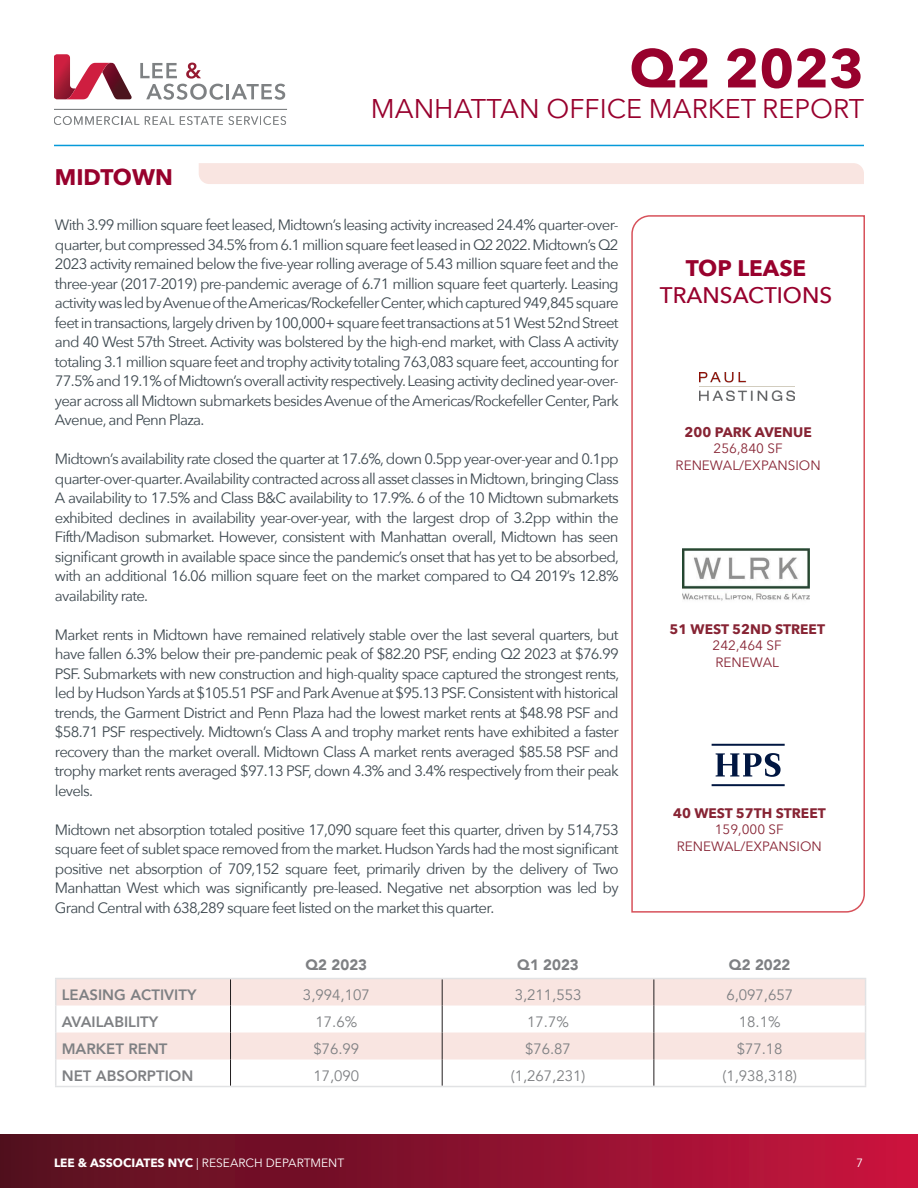
<style>
.page{position:relative;width:918px;height:1188px;background:#fff}
.page>*{position:absolute;margin:0;border:0;box-sizing:border-box;transform-origin:0 0}
.Doc_Title_2{font:700 54px "Avenir Next";color:#98012d}
.Doc_Title_2-2{font:27px "Avenir Next";color:#98012d}
.Body_Copy{font:500 22.5px/27px "Avenir Next";color:#98012d;text-align:center}
.Body_Copy-2{font:700 22.5px "Avenir Next";color:#98012d}
.Body_Copy-3{font:15px/19.5px "Avenir Next";letter-spacing:-.05em;color:#3e4950;text-align:justify}
.t1{font:15px "Avenir";color:#7e8083}
.t2{font:800 15px "Avenir";color:#7e8083}
.t3{font:900 15px "Avenir";color:#7e8083}
.t4{font:700 13.8px "Avenir Next";color:#872434}
.t5{font:13.5px "Avenir Next";color:#872434}
.t6{font:12px "Avenir Next";color:#fff}
.s1{font-weight:700}
</style>
<div class="page">
<div style="left:0;top:1134px;width:918px;height:54px;background:linear-gradient(to right,#51101e,#c7133e)"></div>
<svg style="left:140px;top:63px;width:84px;height:37px"></svg>
<hr style="left:226px;top:84px;width:3px;height:15px;background:#7e8183">
<svg style="left:231px;top:84px;width:54px;height:16px"></svg>
<svg style="left:54px;top:54px;width:78px;height:45px"></svg>
<hr style="left:54px;top:109px;width:233px;height:1px;background:#7e8183">
<svg style="left:54px;top:116px;width:85px;height:9px"></svg>
<svg style="left:145px;top:116px;width:29px;height:9px"></svg>
<svg style="left:180px;top:116px;width:106px;height:9px"></svg>
<hr style="left:54px;top:145px;width:810px;height:1px;background:#069ad9">
<div style="left:199px;top:163px;width:665px;height:21px;background:#f9e5e1"></div>
<svg style="left:631px;top:215px;width:234px;height:698px"></svg>
<svg style="left:56px;top:979px;width:809px;height:81px;fill:#f9e5e1"></svg>
<svg style="left:230px;top:979px;width:1px;height:107px"></svg>
<svg style="left:442px;top:979px;width:1px;height:107px"></svg>
<svg style="left:654px;top:979px;width:1px;height:107px"></svg>
<hr style="left:55px;top:978px;width:176px;height:1px;background:#e1e2e4">
<hr style="left:231px;top:978px;width:211px;height:1px;background:#e1e2e4">
<hr style="left:442px;top:978px;width:212px;height:1px;background:#e1e2e4">
<hr style="left:654px;top:978px;width:212px;height:1px;background:#e1e2e4">
<svg style="left:55px;top:979px;width:1px;height:107px"></svg>
<svg style="left:865px;top:979px;width:1px;height:107px"></svg>
<hr style="left:55px;top:1086px;width:176px;height:1px;background:#e1e2e4">
<hr style="left:231px;top:1086px;width:211px;height:1px;background:#e1e2e4">
<hr style="left:442px;top:1086px;width:212px;height:1px;background:#e1e2e4">
<hr style="left:654px;top:1086px;width:212px;height:1px;background:#e1e2e4">
<img style="left:699px;top:372px;width:96px;height:28px">
<img style="left:683px;top:539px;width:126px;height:66px">
<svg style="left:712px;top:744px;width:73px;height:42px"></svg>
<p class="Doc_Title_2" style="left:630px;top:22px;width:236px">Q2 2023</p>
<p class="Body_Copy-2" style="left:55px;top:157px;width:119px">MIDTOWN</p>
<p class="Doc_Title_2-2" style="left:371px;top:85px;width:495px">MANHATTAN OFFICE MARKET REPORT</p>
<p class="Body_Copy-3" style="left:55px;top:215px;width:565px">With 3.99 million square feet leased, Midtown’s leasing activity increased 24.4% quarter-over&shy;quarter, but compressed 34.5% from 6.1 million square feet leased in Q2 2022. Midtown’s Q2<br>2023 activity remained below the five-year rolling average of 5.43 million square feet and the three-year (2017-2019) pre-pandemic average of 6.71 million square feet quarterly. Leasing activity was led by Avenue of the Americas/Rockefeller Center, which captured 949,845 square feet in transactions, largely driven by 100,000+ square feet transactions at 51 West 52nd Street and 40 West 57th Street. Activity was bolstered by the high-end market, with Class A activity totaling 3.1 million square feet and trophy activity totaling 763,083 square feet, accounting for 77.5% and 19.1% of Midtown’s overall activity respectively. Leasing activity declined year-over&shy;year across all Midtown submarkets besides Avenue of the Americas/Rockefeller Center, Park Avenue, and Penn Plaza.</p>
<p class="Body_Copy-3" style="left:55px;top:449px;width:566px">Midtown’s availability rate closed the quarter at 17.6%, down 0.5pp year-over-year and 0.1pp quarter-over-quarter. Availability contracted across all asset classes in Midtown, bringing Class A availability to 17.5% and Class B&amp;C availability to 17.9%. 6 of the 10 Midtown submarkets exhibited declines in availability year-over-year, with the largest drop of 3.2pp within the Fifth/Madison submarket. However, consistent with Manhattan overall, Midtown has seen significant growth in available space since the pandemic’s onset that has yet to be absorbed, with an additional 16.06 million square feet on the market compared to Q4 2019’s 12.8% availability rate.</p>
<p class="Body_Copy-3" style="left:55px;top:624px;width:566px">Market rents in Midtown have remained relatively stable over the last several quarters, but have fallen 6.3% below their pre-pandemic peak of $82.20 PSF, ending Q2 2023 at $76.99<br>PSF. Submarkets with new construction and high-quality space captured the strongest rents, led by Hudson Yards at $105.51 PSF and Park Avenue at $95.13 PSF. Consistent with historical trends, the Garment District and Penn Plaza had the lowest market rents at $48.98 PSF and $58.71 PSF respectively. Midtown’s Class A and trophy market rents have exhibited a faster recovery than the market overall. Midtown Class A market rents averaged $85.58 PSF and trophy market rents averaged $97.13 PSF, down 4.3% and 3.4% respectively from their peak levels.</p>
<p class="Body_Copy-3" style="left:55px;top:819px;width:565px">Midtown net absorption totaled positive 17,090 square feet this quarter, driven by 514,753 square feet of sublet space removed from the market. Hudson Yards had the most significant positive net absorption of 709,152 square feet, primarily driven by the delivery of Two Manhattan West which was significantly pre-leased. Negative net absorption was led by Grand Central with 638,289 square feet listed on the market this quarter.</p>
<p class="Body_Copy" style="left:660px;top:254px;width:174px"><span class="s1">TOP LEASE<br></span>TRANSACTIONS</p>
<p class="t4" style="left:685px;top:420px;width:129px">200 PARK AVENUE</p>
<p class="t5" style="left:714px;top:437px;width:71px">256,840 SF</p>
<p class="t5" style="left:676px;top:454px;width:147px">RENEWAL/EXPANSION</p>
<p class="t4" style="left:670px;top:617px;width:157px">51 WEST 52ND STREET</p>
<p class="t5" style="left:713px;top:634px;width:71px">242,464 SF</p>
<p class="t5" style="left:715px;top:650px;width:65px">RENEWAL</p>
<p class="t4" style="left:673px;top:801px;width:154px">40 WEST 57TH STREET</p>
<p class="t5" style="left:715px;top:818px;width:71px">159,000 SF</p>
<p class="t5" style="left:677px;top:834px;width:147px">RENEWAL/EXPANSION</p>
<p class="t3" style="left:306px;top:951px;width:63px">Q2 2023</p>
<p class="t3" style="left:517px;top:951px;width:63px">Q1 2023</p>
<p class="t3" style="left:729px;top:951px;width:63px">Q2 2022</p>
<p class="t2" style="left:62px;top:983px;width:136px">LEASING ACTIVITY</p>
<p class="t1" style="left:303px;top:985px;width:68px">3,994,107</p>
<p class="t1" style="left:515px;top:985px;width:68px">3,211,553</p>
<p class="t1" style="left:726px;top:985px;width:68px">6,097,657</p>
<p class="t2" style="left:62px;top:1010px;width:98px">AVAILABILITY</p>
<p class="t1" style="left:316px;top:1012px;width:43px">17.6%</p>
<p class="t1" style="left:527px;top:1012px;width:43px">17.7%</p>
<p class="t1" style="left:739px;top:1012px;width:43px">18.1%</p>
<p class="t2" style="left:62px;top:1037px;width:107px">MARKET RENT</p>
<p class="t1" style="left:313px;top:1039px;width:47px">$76.99</p>
<p class="t1" style="left:525px;top:1039px;width:47px">$76.87</p>
<p class="t1" style="left:737px;top:1039px;width:47px">$77.18</p>
<p class="t2" style="left:62px;top:1064px;width:133px">NET ABSORPTION</p>
<p class="t1" style="left:313px;top:1066px;width:47px">17,090</p>
<p class="t1" style="left:511px;top:1066px;width:76px">(1,267,231)</p>
<p class="t1" style="left:722px;top:1066px;width:76px">(1,938,318)</p>
<p class="t6" style="left:54px;top:1153px;width:292px"><span class="s1">LEE &amp; ASSOCIATES NYC</span> | RESEARCH DEPARTMENT</p>
<p class="t6" style="left:856px;top:1153px;width:8px">7</p>
</div>
